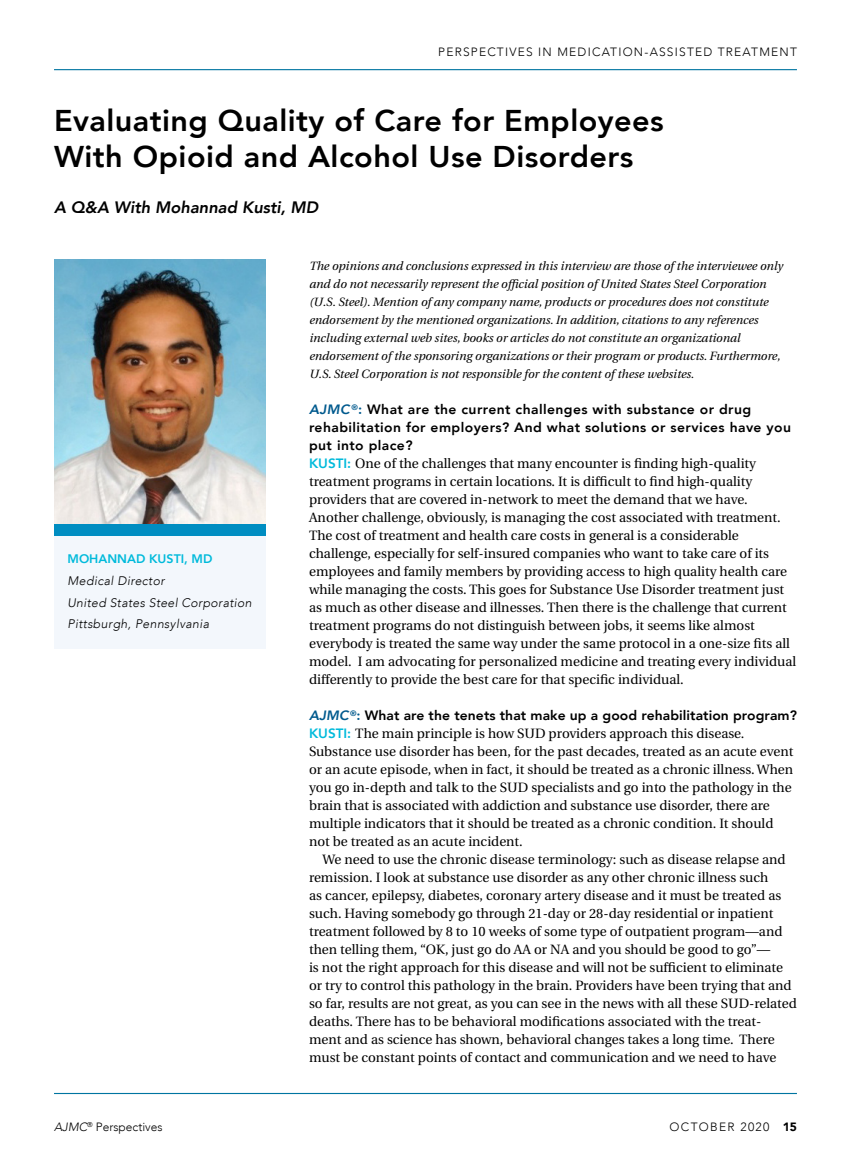
<style>
.page{position:relative;width:851px;height:1161px;background:#fff}
.page>*{position:absolute;margin:0;border:0;box-sizing:border-box;transform-origin:0 0}
.t1{font:800 30px/36px "Avenir";letter-spacing:.015em;color:#000}
.t2{font:italic 800 16.5px "Avenir";color:#000}
.t3{font:13.5px/18px "Heuristica";color:#000}
.t4{font:800 13.5px/18px "Avenir";letter-spacing:.03em;color:#000}
.t5{font:800 13.5px "Avenir";letter-spacing:.005em;color:#000}
.t6{font:italic 300 12.3px/21.8px "Avenir";letter-spacing:.03em;color:#000}
.t7{font:800 12.3px "Avenir";color:#00badb}
.t8{font:italic 12px/18px "Heuristica";color:#000}
.t9{font:300 12px "Avenir";letter-spacing:.1em;color:#000}
.t10{font:300 12px "Avenir";color:#000}
.s1{font-style:italic;color:#005a8e}
.s2{color:#005a8e}
.s3{font-family:"Avenir";font-weight:800;color:#00badb}
.s4{font-style:italic}
.s5{font-weight:900}
</style>
<div class="page">
<hr style="left:54px;top:1093px;width:742px;height:1px;background:#0075a1">
<hr style="left:54px;top:69px;width:742px;height:1px;background:#0075a1">
<img style="left:54px;top:260px;width:212px;height:264px">
<div style="left:54px;top:534px;width:211px;height:115px;background:#f3f7fc"></div>
<div style="left:54px;top:524px;width:211px;height:12px;background:#008dc1"></div>
<p class="t9" style="left:438px;top:45px;width:360px">PERSPECTIVES IN MEDICATION-ASSISTED TREATMENT</p>
<h1 class="t1" style="left:54px;top:102px;width:611px">Evaluating Quality of Care for Employees<br>With Opioid and Alcohol Use Disorders</h1>
<p class="t2" style="left:54px;top:198px;width:266px">A Q&amp;A With Mohannad Kusti, MD</p>
<p class="t7" style="left:68px;top:552px;width:146px">MOHANNAD KUSTI, MD</p>
<p class="t6" style="left:68px;top:570px;width:186px">Medical Director<br>United States Steel Corporation<br>Pittsburgh, Pennsylvania</p>
<p class="t8" style="left:309px;top:256px;width:475px">The opinions and conclusions expressed in this interview are those of the interviewee only and do not necessarily represent the official position of United States Steel Corporation (U.S. Steel). Mention of any company name, products or procedures does not constitute endorsement by the mentioned organizations. In addition, citations to any references including external web sites, books or articles do not constitute an organizational endorsement of the sponsoring organizations or their program or products. Furthermore, U.S. Steel Corporation is not responsible for the content of these websites.</p>
<p class="t4" style="left:309px;top:400px;width:483px"><span class="s1">AJMC</span> <sup>®</sup><span class="s2">:</span> What are the current challenges with substance or drug rehabilitation for employers? And what solutions or services have you put into place?</p>
<p class="t3" style="left:309px;top:455px;width:488px"><span class="s3">KUSTI:</span> One of the challenges that many encounter is finding high-quality treatment programs in certain locations. It is difficult to find high-quality providers that are covered in-network to meet the demand that we have.<br>Another challenge, obviously, is managing the cost associated with treatment.<br>The cost of treatment and health care costs in general is a considerable challenge, especially for self-insured companies who want to take care of its employees and family members by providing access to high quality health care while managing the costs. This goes for Substance Use Disorder treatment just as much as other disease and illnesses. Then there is the challenge that current treatment programs do not distinguish between jobs, it seems like almost everybody is treated the same way under the same protocol in a one-size fits all model. I am advocating for personalized medicine and treating every individual differently to provide the best care for that specific individual.</p>
<p class="t5" style="left:309px;top:707px;width:489px"><span class="s1">AJMC</span> <sup>®</sup><span class="s2">:</span> What are the tenets that make up a good rehabilitation program?</p>
<p class="t3" style="left:309px;top:725px;width:486px"><span class="s3">KUSTI:</span> The main principle is how SUD providers approach this disease.<br>Substance use disorder has been, for the past decades, treated as an acute event or an acute episode, when in fact, it should be treated as a chronic illness. When you go in-depth and talk to the SUD specialists and go into the pathology in the brain that is associated with addiction and substance use disorder, there are multiple indicators that it should be treated as a chronic condition. It should not be treated as an acute incident.</p>
<p class="t3" style="left:309px;top:851px;width:489px;text-indent:14px">We need to use the chronic disease terminology: such as disease relapse and remission. I look at substance use disorder as any other chronic illness such<br>as cancer, epilepsy, diabetes, coronary artery disease and it must be treated as such. Having somebody go through 21-day or 28-day residential or inpatient treatment followed by 8 to 10 weeks of some type of outpatient program—and then telling them, “OK, just go do AA or NA and you should be good to go”—<br>is not the right approach for this disease and will not be sufficient to eliminate or try to control this pathology in the brain. Providers have been trying that and so far, results are not great, as you can see in the news with all these SUD-related deaths. There has to be behavioral modifications associated with the treat&shy;ment and as science has shown, behavioral changes takes a long time. There must be constant points of contact and communication and we need to have</p>
<p class="t10" style="left:54px;top:1119px;width:110px"><span class="s4">AJMC</span><sup>®</sup> Perspectives</p>
<p class="t9" style="left:669px;top:1119px;width:129px">OCTOBER 2020 <span class="s5">15</span></p>
</div>
